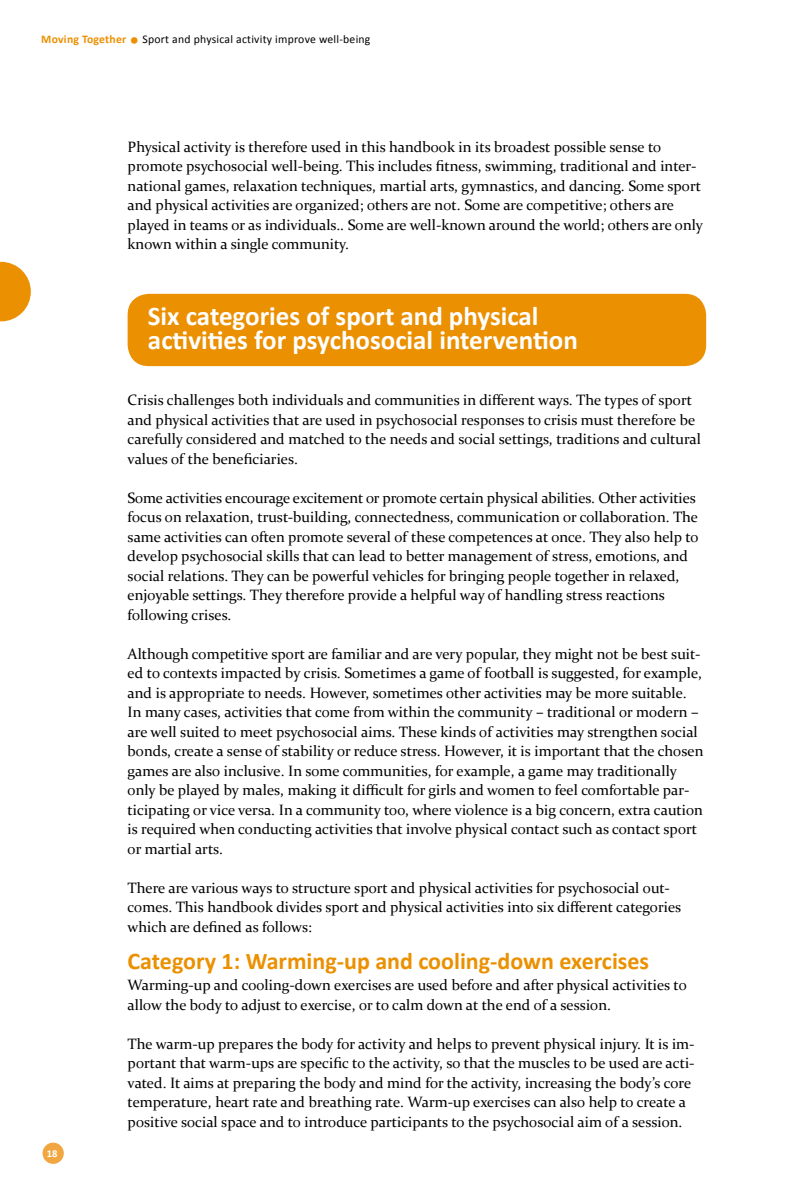
<style>
.page{position:relative;width:787px;height:1191px;background:#fff}
.page>*{position:absolute;margin:0;border:0;box-sizing:border-box;transform-origin:0 0}
.t1{font:700 27px/24px "Calibri";color:#fff}
.t2{font:700 24px "Calibri";color:#eb9000}
.t3{font:15px/19.5px "Constantia";color:#000}
.t4{font:11.7px "Calibri";letter-spacing:.02em;color:#000}
.t5{font:700 10.5px "Calibri";color:#fff}
.s1{font-weight:700;color:#eb9000}
.s2{font-size:21px;color:#eb9000}
</style>
<div class="page">
<div style="left:43px;top:1142px;width:21px;height:21px;background:#f0a742;border-radius:50%"></div>
<svg style="left:0;top:262px;width:31px;height:59px"></svg>
<div style="left:128px;top:294px;width:578px;height:72px;background:#eb9000;border-radius:21px"></div>
<p class="t4" style="left:41px;top:32px;width:331px"><span class="s1">Moving Together</span> <span class="s2">•</span> Sport and physical activity improve well-being</p>
<p class="t3" style="left:128px;top:136px;width:577px">Physical activity is therefore used in this handbook in its broadest possible sense to promote psychosocial well-being. This includes fitness, swimming, traditional and inter&shy;national games, relaxation techniques, martial arts, gymnastics, and dancing. Some sport and physical activities are organized; others are not. Some are competitive; others are played in teams or as individuals.. Some are well-known around the world; others are only known within a single community.</p>
<p class="t5" style="left:47px;top:1147px;width:12px">18</p>
<h1 class="t1" style="left:148px;top:304px;width:431px">Six categories of sport and physical activities for psychosocial intervention</h1>
<p class="t3" style="left:128px;top:389px;width:575px">Crisis challenges both individuals and communities in different ways. The types of sport and physical activities that are used in psychosocial responses to crisis must therefore be carefully considered and matched to the needs and social settings, traditions and cultural values of the beneficiaries.</p>
<p class="t3" style="left:128px;top:487px;width:572px">Some activities encourage excitement or promote certain physical abilities. Other activities focus on relaxation, trust-building, connectedness, communication or collaboration. The same activities can often promote several of these competences at once. They also help to develop psychosocial skills that can lead to better management of stress, emotions, and social relations. They can be powerful vehicles for bringing people together in relaxed, enjoyable settings. They therefore provide a helpful way of handling stress reactions following crises.</p>
<p class="t3" style="left:128px;top:643px;width:577px">Although competitive sport are familiar and are very popular, they might not be best suit&shy;ed to contexts impacted by crisis. Sometimes a game of football is suggested, for example, and is appropriate to needs. However, sometimes other activities may be more suitable.<br>In many cases, activities that come from within the community – traditional or modern – are well suited to meet psychosocial aims. These kinds of activities may strengthen social bonds, create a sense of stability or reduce stress. However, it is important that the chosen games are also inclusive. In some communities, for example, a game may traditionally only be played by males, making it difficult for girls and women to feel comfortable par&shy;ticipating or vice versa. In a community too, where violence is a big concern, extra caution is required when conducting activities that involve physical contact such as contact sport or martial arts.</p>
<p class="t3" style="left:128px;top:877px;width:555px">There are various ways to structure sport and physical activities for psychosocial out&shy;comes. This handbook divides sport and physical activities into six different categories which are defined as follows:</p>
<h2 class="t2" style="left:128px;top:946px;width:523px">Category 1: Warming-up and cooling-down exercises</h2>
<p class="t3" style="left:128px;top:974px;width:560px">Warming-up and cooling-down exercises are used before and after physical activities to allow the body to adjust to exercise, or to calm down at the end of a session.</p>
<p class="t3" style="left:128px;top:1033px;width:568px">The warm-up prepares the body for activity and helps to prevent physical injury. It is im&shy;portant that warm-ups are specific to the activity, so that the muscles to be used are acti&shy;vated. It aims at preparing the body and mind for the activity, increasing the body’s core temperature, heart rate and breathing rate. Warm-up exercises can also help to create a positive social space and to introduce participants to the psychosocial aim of a session.</p>
</div>
